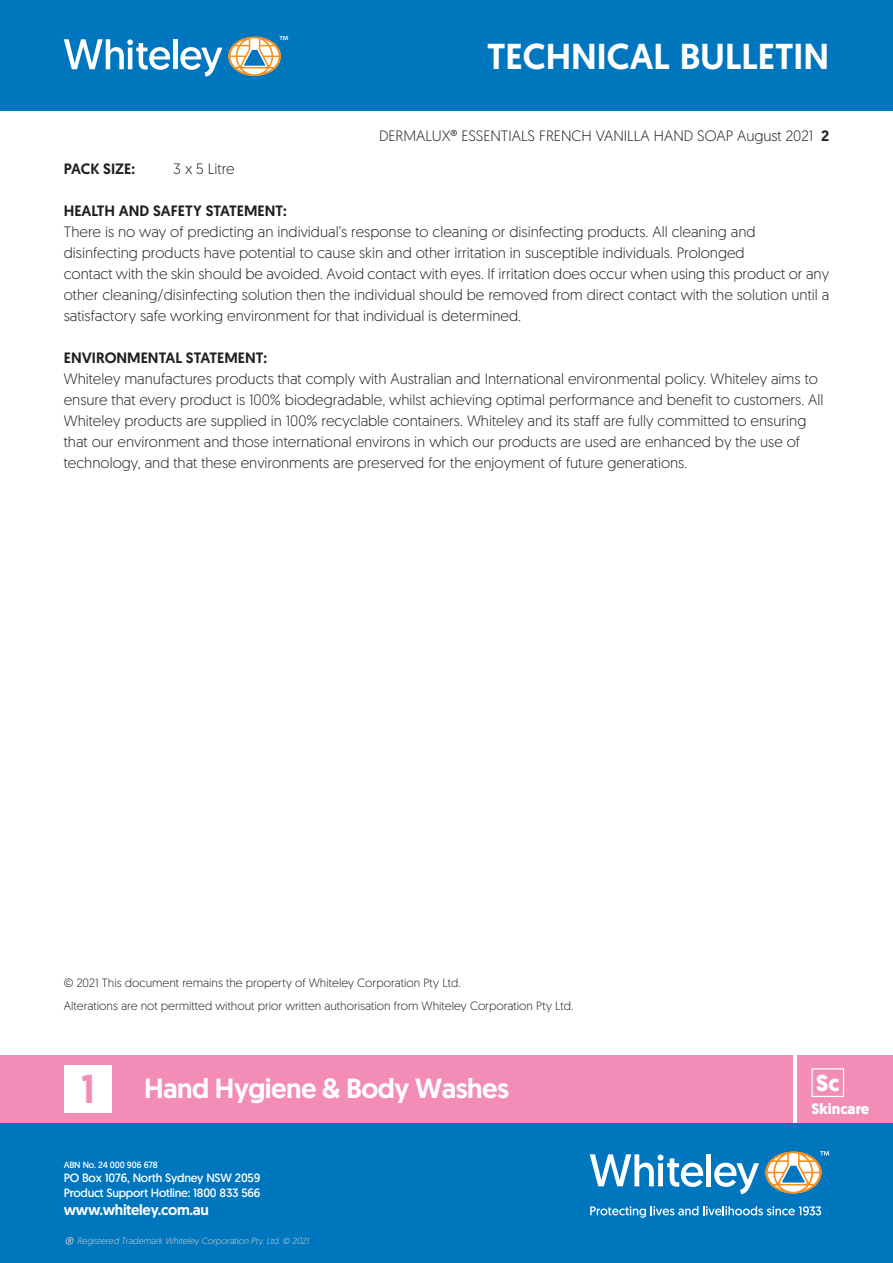
<style>
.page{position:relative;width:893px;height:1263px;background:#fff}
.page>*{position:absolute;margin:0;border:0;box-sizing:border-box;transform-origin:0 0}
.t1{font:500 36px "Geomanist";color:#fff}
.t2{font:500 27.75px "Geomanist";letter-spacing:-.02em;color:#fff}
.t3{font:700 23.1px "Geomanist";color:#fff}
.t4{font:700 15.15px "Geomanist";color:#fff}
.t5{font:300 15px/21px "Geomanist";color:#231f20}
.t6{font:500 15px "Geomanist";color:#231f20}
.t7{font:500 15px "Geomanist";letter-spacing:-.02em;color:#fff}
.t8{font:14.85px "Myriad Pro";color:#fff}
.t9{font:300 12px/23px "Geomanist";color:#231f20}
.t10{font:12px/15.3px "Geomanist";letter-spacing:-.02em;color:#fff}
.t11{font:italic 300 9px "Geomanist";color:#d1d2d4}
.t12{font:9px "Geomanist";letter-spacing:-.02em;color:#fff}
.s1{font-weight:500}
.s2{font-size:40.2px;color:#f38cb7}
.s3{font-size:18.75px}
</style>
<div class="page">
<div style="left:0;top:1055px;width:792px;height:68px;background:#f38cb7"></div>
<div style="left:64px;top:1065px;width:47px;height:48px;background:#fff"></div>
<div style="left:798px;top:1055px;width:95px;height:68px;background:#f38cb7"></div>
<div style="left:811px;top:1068px;width:33px;height:29px;border:1px solid #fff"></div>
<div style="left:0;top:0;width:893px;height:111px;background:#0076be"></div>
<svg style="left:64px;top:39px;width:106px;height:31px"></svg>
<hr style="left:173px;top:39px;width:4px;height:30px;background:#fff">
<svg style="left:180px;top:47px;width:42px;height:29px"></svg>
<svg style="left:228px;top:37px;width:53px;height:39px"></svg>
<div style="left:0;top:1123px;width:893px;height:140px;background:#0076be"></div>
<svg style="left:590px;top:1154px;width:113px;height:33px"></svg>
<div style="left:706px;top:1154px;width:5px;height:32px;background:#fff"></div>
<svg style="left:714px;top:1163px;width:45px;height:31px"></svg>
<svg style="left:765px;top:1151px;width:64px;height:42px"></svg>
<svg style="left:590px;top:1206px;width:231px;height:12px"></svg>
<p class="t8" style="left:279px;top:32px;width:11px">™</p>
<h1 class="t1" style="left:487px;top:32px;width:344px">TECHNICAL BULLETIN</h1>
<p class="t5" style="left:379px;top:125px;width:452px">DERMALUX® ESSENTIALS FRENCH VANILLA HAND SOAP August 2021 <span class="s1">2</span></p>
<p class="t6" style="left:64px;top:158px;width:73px">PACK SIZE:</p>
<p class="t5" style="left:173px;top:157px;width:63px">3 x 5 Litre</p>
<p class="t6" style="left:64px;top:200px;width:225px">HEALTH AND SAFETY STATEMENT:</p>
<p class="t5" style="left:64px;top:220px;width:767px">There is no way of predicting an individual’s response to cleaning or disinfecting products. All cleaning and disinfecting products have potential to cause skin and other irritation in susceptible individuals. Prolonged<br>contact with the skin should be avoided. Avoid contact with eyes. If irritation does occur when using this product or any other cleaning/disinfecting solution then the individual should be removed from direct contact with the solution until a satisfactory safe working environment for that individual is determined.</p>
<p class="t6" style="left:64px;top:347px;width:205px">ENVIRONMENTAL STATEMENT:</p>
<p class="t5" style="left:64px;top:367px;width:761px">Whiteley manufactures products that comply with Australian and International environmental policy. Whiteley aims to ensure that every product is 100% biodegradable, whilst achieving optimal performance and benefit to customers. All Whiteley products are supplied in 100% recyclable containers. Whiteley and its staff are fully committed to ensuring that our environment and those international environs in which our products are used are enhanced by the use of technology, and that these environments are preserved for the enjoyment of future generations.</p>
<p class="t9" style="left:64px;top:971px;width:511px">© 2021 This document remains the property of Whiteley Corporation Pty Ltd.<br>Alterations are not permitted without prior written authorisation from Whiteley Corporation Pty Ltd.</p>
<h2 class="t2" style="left:81px;top:1070px;width:430px"><span class="s2">1</span> Hand Hygiene &amp; Body Washes</h2>
<p class="t12" style="left:64px;top:1159px;width:96px">ABN No. 24 000 906 678</p>
<p class="t10" style="left:64px;top:1170px;width:198px">PO Box 1076, North Sydney NSW 2059<br>Product Support Hotline: 1800 833 566</p>
<p class="t7" style="left:64px;top:1200px;width:147px">www.whiteley.com.au</p>
<p class="t11" style="left:64px;top:1235px;width:246px"><span class="s3">®</span> Registered Trademark Whiteley Corporation Pty. Ltd. © 2021</p>
<h3 class="t3" style="left:816px;top:1067px;width:25px">Sc</h3>
<p class="t4" style="left:811px;top:1098px;width:59px">Skincare</p>
</div>
